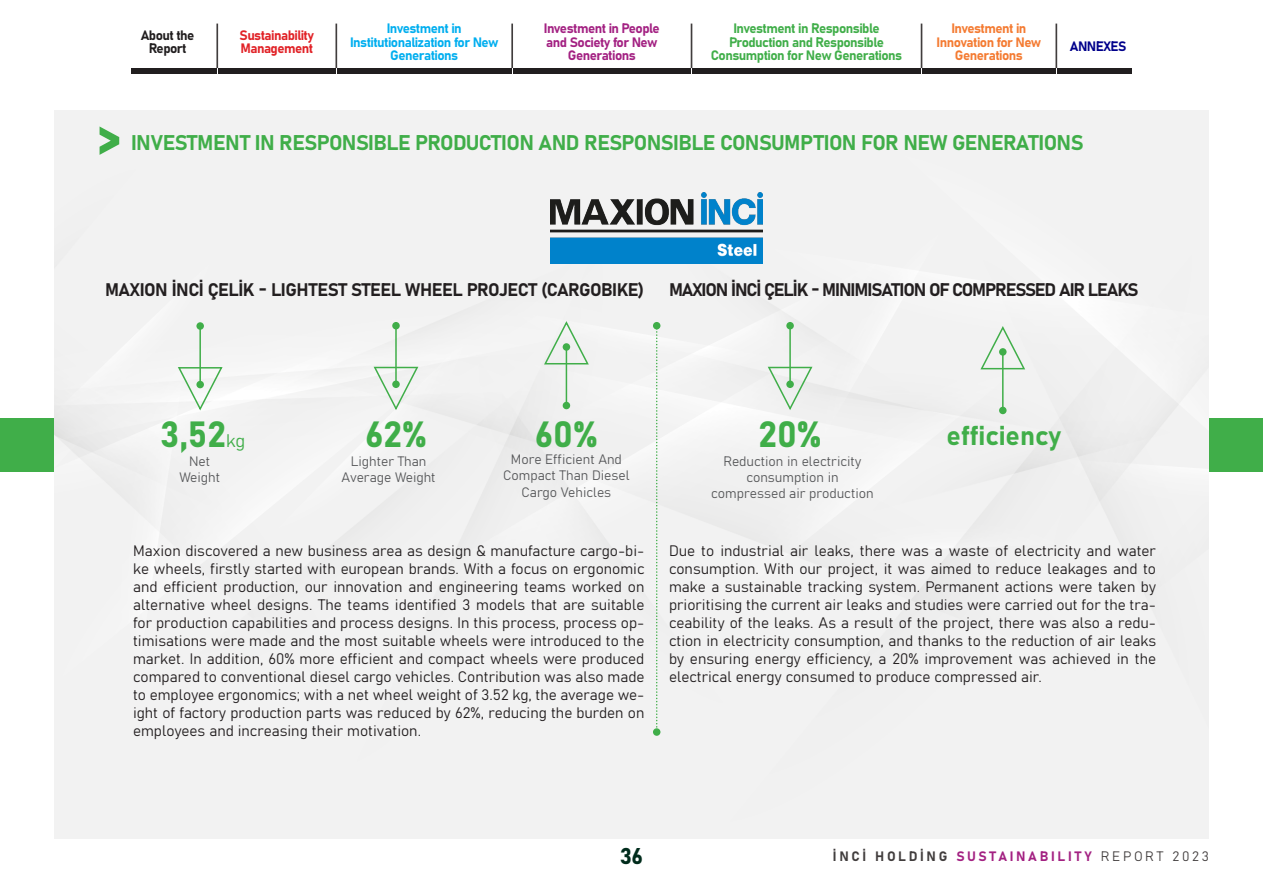
<style>
.page{position:relative;width:1263px;height:893px;background:#fff}
.page>*{position:absolute;margin:0;border:0;box-sizing:border-box;transform-origin:0 0}
.t1{font:36px "Bahnschrift";color:#40ae49}
.t2{font:27px "Bahnschrift";color:#40ae49}
.t3{font:22.5px "Bahnschrift";color:#002c1c}
.t4{font:21px "Bahnschrift";letter-spacing:-.025em;color:#40ae49}
.t5{font:18px "Bahnschrift";letter-spacing:-.025em;color:#231f20}
.t6{font:18px "Bahnschrift";letter-spacing:-.045em;color:#231f20}
.t7{font:15px/18px "Bahnschrift";color:#231f20;text-align:justify}
.t8{font:13.5px/16.2px "Bahnschrift";color:#57585a;text-align:center}
.t9{font:13.5px/13.5px "Bahnschrift";letter-spacing:-.04em;color:#40ae49;text-align:center}
.t10{font:13.5px/13.5px "Bahnschrift";letter-spacing:-.04em;color:#00aeef;text-align:center}
.t11{font:13.5px/13.5px "Bahnschrift";letter-spacing:-.04em;color:#a32182;text-align:center}
.t12{font:13.5px/13.5px "Bahnschrift";letter-spacing:-.04em;color:#f47b32;text-align:center}
.t13{font:13.5px "Bahnschrift";letter-spacing:.2em;color:#413d3d}
.t14{font:13.5px/13.5px "Bahnschrift";letter-spacing:-.04em;color:#e12227}
.t15{font:13.5px/13.5px "Bahnschrift";letter-spacing:-.04em;color:#211e1f;text-align:center}
.t16{font:13.5px "Bahnschrift";letter-spacing:-.04em;color:#00008b}
.s1{font-size:18px}
.s2{color:#a32182}
</style>
<div class="page">
<hr style="left:216px;top:24px;width:2px;height:44px;background:#413d3d">
<div style="left:131px;top:68px;width:85px;height:6px;background:#211e1f"></div>
<hr style="left:335px;top:24px;width:2px;height:44px;background:#413d3d">
<hr style="left:511px;top:24px;width:2px;height:44px;background:#413d3d">
<hr style="left:691px;top:24px;width:1px;height:44px;background:#413d3d">
<hr style="left:921px;top:24px;width:1px;height:44px;background:#413d3d">
<hr style="left:1055px;top:24px;width:2px;height:44px;background:#413d3d">
<div style="left:218px;top:68px;width:117px;height:6px;background:#211e1f"></div>
<div style="left:337px;top:68px;width:174px;height:6px;background:#211e1f"></div>
<div style="left:513px;top:68px;width:178px;height:6px;background:#211e1f"></div>
<div style="left:692px;top:68px;width:229px;height:6px;background:#211e1f"></div>
<div style="left:922px;top:68px;width:133px;height:6px;background:#211e1f"></div>
<div style="left:1057px;top:68px;width:74px;height:6px;background:#211e1f"></div>
<div style="left:0;top:419px;width:1263px;height:53px;background:#40ae49"></div>
<div style="left:54px;top:111px;width:1155px;height:728px;background:#f2f2f2"></div>
<svg style="left:100px;top:126px;width:19px;height:29px"></svg>
<svg style="left:178px;top:367px;width:46px;height:44px"></svg>
<hr style="left:199px;top:326px;width:2px;height:59px;background:#40ae49">
<div style="left:196px;top:381px;width:8px;height:7px;background:#40ae49;border-radius:50%"></div>
<div style="left:196px;top:322px;width:8px;height:8px;background:#40ae49;border-radius:50%"></div>
<svg style="left:373px;top:366px;width:46px;height:44px"></svg>
<hr style="left:395px;top:326px;width:2px;height:58px;background:#40ae49">
<div style="left:392px;top:380px;width:8px;height:8px;background:#40ae49;border-radius:50%"></div>
<div style="left:392px;top:322px;width:8px;height:7px;background:#40ae49;border-radius:50%"></div>
<svg style="left:544px;top:321px;width:45px;height:44px"></svg>
<hr style="left:566px;top:347px;width:1px;height:58px;background:#40ae49">
<div style="left:563px;top:343px;width:7px;height:8px;background:#40ae49;border-radius:50%"></div>
<div style="left:563px;top:402px;width:7px;height:7px;background:#40ae49;border-radius:50%"></div>
<svg style="left:768px;top:366px;width:45px;height:44px"></svg>
<hr style="left:789px;top:326px;width:2px;height:58px;background:#40ae49">
<div style="left:786px;top:380px;width:8px;height:8px;background:#40ae49;border-radius:50%"></div>
<div style="left:786px;top:322px;width:8px;height:7px;background:#40ae49;border-radius:50%"></div>
<svg style="left:980px;top:326px;width:45px;height:44px"></svg>
<hr style="left:1002px;top:352px;width:1px;height:58px;background:#40ae49">
<div style="left:999px;top:348px;width:7px;height:8px;background:#40ae49;border-radius:50%"></div>
<div style="left:999px;top:407px;width:7px;height:7px;background:#40ae49;border-radius:50%"></div>
<svg style="left:656px;top:329px;width:2px;height:399px"></svg>
<div style="left:653px;top:322px;width:7px;height:7px;background:#40ae49;border-radius:50%"></div>
<div style="left:653px;top:728px;width:7px;height:8px;background:#40ae49;border-radius:50%"></div>
<img style="left:551px;top:193px;width:212px;height:70px">
<p class="t10" style="left:350px;top:21px;width:150px">Investment in<br>Institutionalization for New<br>Generations</p>
<p class="t9" style="left:711px;top:21px;width:193px">Investment in Responsible<br>Production and Responsible<br>Consumption for New Generations</p>
<p class="t11" style="left:544px;top:21px;width:117px">Investment in People and Society for New<br>Generations</p>
<p class="t12" style="left:937px;top:21px;width:106px">Investment in<br>Innovation for New<br>Generations</p>
<p class="t15" style="left:141px;top:27px;width:55px">About the<br>Report</p>
<p class="t14" style="left:240px;top:27px;width:76px">Sustainability<br>Management</p>
<p class="t16" style="left:1070px;top:36px;width:58px">ANNEXES</p>
<p class="t4" style="left:131px;top:126px;width:954px">INVESTMENT IN RESPONSIBLE PRODUCTION AND RESPONSIBLE CONSUMPTION FOR NEW GENERATIONS</p>
<p class="t5" style="left:105px;top:276px;width:541px">MAXION İNCİ ÇELİK - LIGHTEST STEEL WHEEL PROJECT (CARGOBIKE)</p>
<p class="t6" style="left:669px;top:276px;width:471px">MAXION İNCİ ÇELİK - MINIMISATION OF COMPRESSED AIR LEAKS</p>
<p class="t1" style="left:161px;top:407px;width:86px">3,52<span class="s1">kg</span></p>
<p class="t8" style="left:189px;top:452px;width:23px">Net</p>
<p class="t8" style="left:179px;top:469px;width:42px">Weight</p>
<p class="t1" style="left:365px;top:407px;width:63px">62%</p>
<p class="t8" style="left:351px;top:452px;width:77px">Lighter Than</p>
<p class="t8" style="left:341px;top:469px;width:96px">Average Weight</p>
<p class="t1" style="left:535px;top:407px;width:65px">60%</p>
<p class="t8" style="left:511px;top:450px;width:113px">More Efficient And</p>
<p class="t8" style="left:503px;top:467px;width:128px">Compact Than Diesel<br>Cargo Vehicles</p>
<p class="t7" style="left:133px;top:540px;width:513px">Maxion discovered a new business area as design &amp; manufacture cargo-bi&shy;ke wheels, firstly started with european brands. With a focus on ergonomic and efficient production, our innovation and engineering teams worked on alternative wheel designs. The teams identified 3 models that are suitable for production capabilities and process designs. In this process, process op&shy;timisations were made and the most suitable wheels were introduced to the market. In addition, 60% more efficient and compact wheels were produced compared to conventional diesel cargo vehicles. Contribution was also made to employee ergonomics; with a net wheel weight of 3.52 kg, the average we&shy;ight of factory production parts was reduced by 62%, reducing the burden on employees and increasing their motivation.</p>
<p class="t1" style="left:758px;top:407px;width:65px">20%</p>
<p class="t2" style="left:947px;top:415px;width:116px">efficiency</p>
<p class="t8" style="left:723px;top:452px;width:139px">Reduction in electricity consumption in</p>
<p class="t8" style="left:711px;top:485px;width:164px">compressed air production</p>
<p class="t7" style="left:669px;top:540px;width:489px">Due to industrial air leaks, there was a waste of electricity and water consumption. With our project, it was aimed to reduce leakages and to make a sustainable tracking system. Permanent actions were taken by prioritising the current air leaks and studies were carried out for the tra&shy;ceability of the leaks. As a result of the project, there was also a redu&shy;ction in electricity consumption, and thanks to the reduction of air leaks by ensuring energy efficiency, a 20% improvement was achieved in the electrical energy consumed to produce compressed air.</p>
<p class="t3" style="left:620px;top:839px;width:24px">36</p>
<p class="t13" style="left:833px;top:846px;width:378px">İNCİ HOLDİNG <span class="s2">SUSTAINABILITY</span> REPORT 2023</p>
</div>
